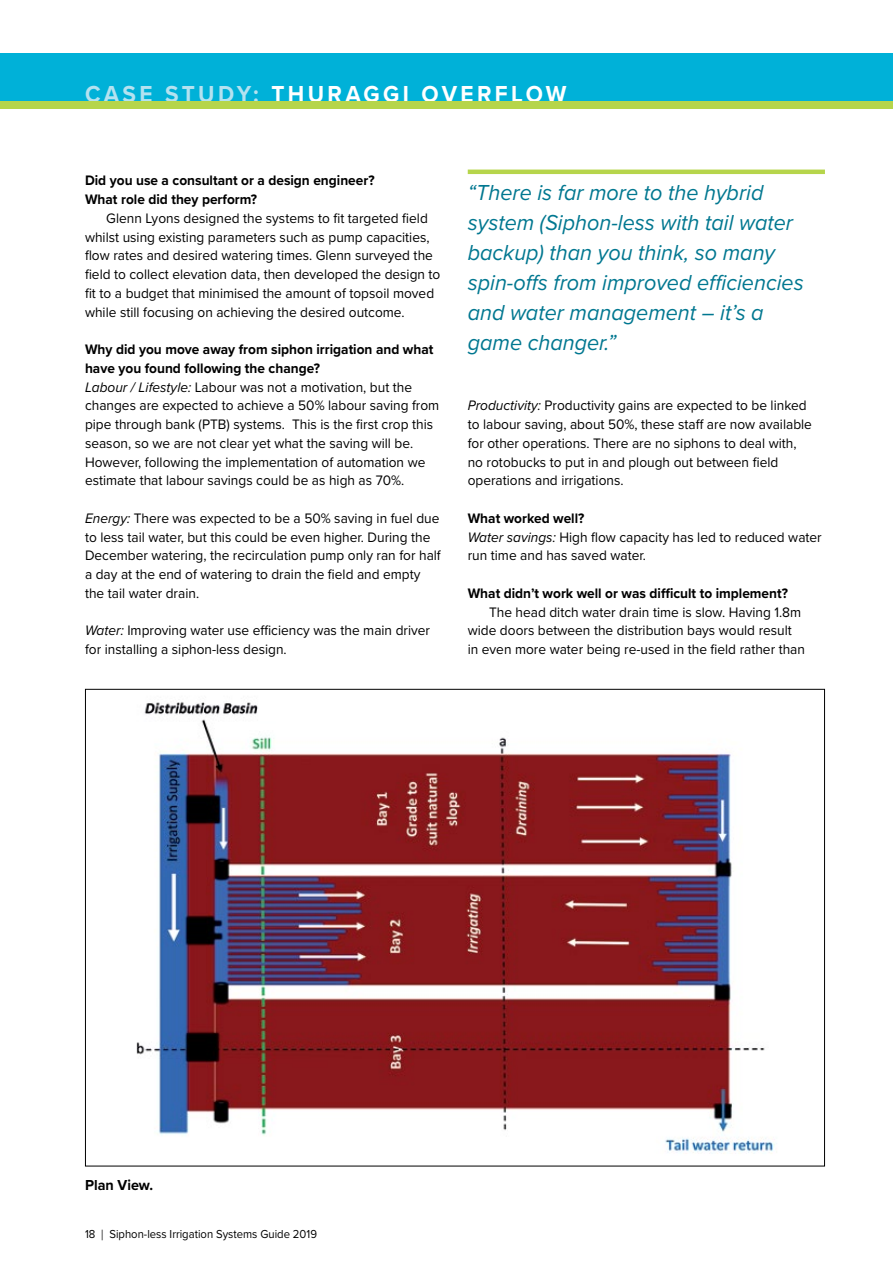
<style>
.page{position:relative;width:893px;height:1263px;background:#fff}
.page>*{position:absolute;margin:0;border:0;box-sizing:border-box;transform-origin:0 0}
.t1{font:700 24px "Proxima Nova";letter-spacing:.15em;color:#fff;scale:.94 1}
.t2{font:italic 22.5px/30px "Proxima Nova";color:#007790;scale:.96 1}
.t3{font:700 15px "Proxima Nova";color:#000;scale:.96 1}
.t4{font:14.25px/18.8px "Proxima Nova";color:#000;scale:.96 1}
.t5{font:700 14.25px/18.8px "Proxima Nova";color:#000;scale:.96 1}
.t6{font:12px "Proxima Nova";color:#000;scale:.94 1}
.s1{color:#b4e2f0}
.s2{font-weight:700}
.s3{font-style:italic}
.s4{font-size:15px}
</style>
<div class="page">
<div style="left:0;top:53px;width:893px;height:49px;background:#00b1d8"></div>
<div style="left:0;top:102px;width:893px;height:7px;background:#b6d54b"></div>
<img style="left:136px;top:702px;width:639px;height:452px">
<hr style="left:468px;top:170px;width:357px;height:4px;background:#b6d54b">
<h1 class="t1" style="left:85px;top:76px;width:514px"><span class="s1">CASE STUDY:</span> THURAGGI OVERFLOW</h1>
<p class="t5" style="left:85px;top:171px;width:303px">Did you use a consultant or a design engineer?<br>What role did they perform?</p>
<p class="t4" style="left:85px;top:208px;width:372px;text-indent:21px">Glenn Lyons designed the systems to fit targeted field whilst using existing parameters such as pump capacities, flow rates and desired watering times. Glenn surveyed the field to collect elevation data, then developed the design to fit to a budget that minimised the amount of topsoil moved while still focusing on achieving the desired outcome.</p>
<p class="t4" style="left:85px;top:339px;width:371px"><span class="s2">Why did you move away from siphon irrigation and what have you found following the change?<br></span><span class="s3">Labour / Lifestyle:</span> Labour was not a motivation, but the changes are expected to achieve a 50% labour saving from pipe through bank (PTB) systems. This is the first crop this season, so we are not clear yet what the saving will be.<br>However, following the implementation of automation we estimate that labour savings could be as high as 70%.</p>
<p class="t4" style="left:85px;top:508px;width:372px"><span class="s3">Energy:</span> There was expected to be a 50% saving in fuel due to less tail water, but this could be even higher. During the December watering, the recirculation pump only ran for half a day at the end of watering to drain the field and empty the tail water drain.</p>
<p class="t4" style="left:85px;top:621px;width:361px"><span class="s3">Water:</span> Improving water use efficiency was the main driver for installing a siphon-less design.</p>
<h2 class="t2" style="left:468px;top:176px;width:351px">“There is far more to the hybrid system (Siphon-less with tail water backup) than you think, so many spin-offs from improved efficiencies and water management – it’s a game changer.”</h2>
<p class="t4" style="left:468px;top:396px;width:360px"><span class="s3">Productivity:</span> Productivity gains are expected to be linked to labour saving, about 50%, these staff are now available for other operations. There are no siphons to deal with, no rotobucks to put in and plough out between field operations and irrigations.</p>
<p class="t4" style="left:468px;top:508px;width:370px"><span class="s2">What worked well?<br></span><span class="s3">Water savings:</span> High flow capacity has led to reduced water run time and has saved water.</p>
<p class="t5" style="left:468px;top:583px;width:335px">What didn’t work well or was difficult to implement?</p>
<p class="t4" style="left:468px;top:602px;width:353px;text-indent:21px">The head ditch water drain time is slow. Having 1.8m wide doors between the distribution bays would result in even more water being re-used in the field rather than</p>
<p class="t3" style="left:85px;top:1173px;width:72px">Plan View.</p>
<p class="t6" style="left:85px;top:1225px;width:248px">18 <span class="s4">|</span> Siphon-less Irrigation Systems Guide 2019</p>
</div>
